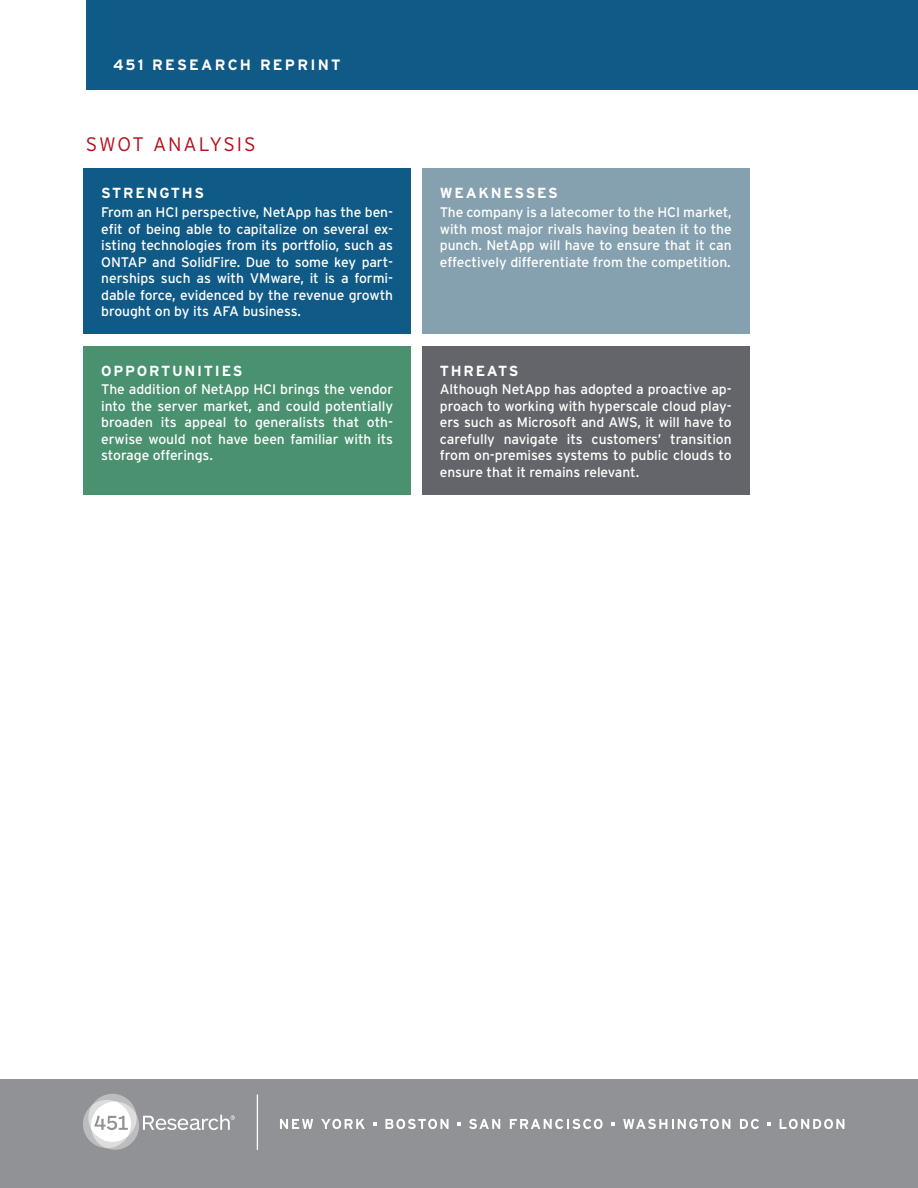
<style>
.page{position:relative;width:918px;height:1188px;background:#fff}
.page>*{position:absolute;margin:0;border:0;box-sizing:border-box;transform-origin:0 0}
.SWOT_Hed{font:300 19.5px "Interstate";letter-spacing:.095em;color:#b50e1a}
.Header{font:700 15px "Interstate";letter-spacing:.15em;color:#fff}
.SWOT_Head{font:700 14.7px "Interstate";letter-spacing:.12em;color:#fff}
.SWOT_Body{font:13.8px/16.5px "Interstate";letter-spacing:-.005em;color:#fff;text-align:justify}
</style>
<div class="page">
<div style="left:0;top:1080px;width:918px;height:108px;background:#919295"></div>
<hr style="left:257px;top:1094px;width:1px;height:56px;background:#fff">
<svg style="left:83px;top:1094px;width:152px;height:56px"></svg>
<svg style="left:280px;top:1119px;width:33px;height:10px"></svg>
<svg style="left:321px;top:1119px;width:44px;height:10px"></svg>
<svg style="left:385px;top:1119px;width:64px;height:10px"></svg>
<svg style="left:469px;top:1119px;width:31px;height:10px"></svg>
<svg style="left:510px;top:1119px;width:93px;height:10px"></svg>
<svg style="left:623px;top:1119px;width:107px;height:10px"></svg>
<svg style="left:740px;top:1119px;width:19px;height:10px"></svg>
<svg style="left:780px;top:1119px;width:64px;height:10px"></svg>
<svg style="left:373px;top:1122px;width:4px;height:4px"></svg>
<svg style="left:457px;top:1122px;width:4px;height:4px"></svg>
<svg style="left:611px;top:1122px;width:4px;height:4px"></svg>
<svg style="left:768px;top:1122px;width:3px;height:4px"></svg>
<div style="left:86px;top:0;width:832px;height:90px;background:#0f5a86"></div>
<div style="left:83px;top:169px;width:328px;height:165px;background:#0f5a86"></div>
<div style="left:422px;top:169px;width:328px;height:165px;background:#85a0af"></div>
<div style="left:83px;top:346px;width:328px;height:149px;background:#49916f"></div>
<div style="left:422px;top:346px;width:328px;height:149px;background:#63656a"></div>
<p class="Header" style="left:113px;top:55px;width:229px">451 RESEARCH REPRINT</p>
<p class="SWOT_Hed" style="left:86px;top:132px;width:171px">SWOT ANALYSIS</p>
<p class="SWOT_Head" style="left:101px;top:184px;width:105px">STRENGTHS</p>
<p class="SWOT_Body" style="left:101px;top:204px;width:293px">From an HCI perspective, NetApp has the ben&shy;efit of being able to capitalize on several ex&shy;isting technologies from its portfolio, such as ONTAP and SolidFire. Due to some key part&shy;nerships such as with VMware, it is a formi&shy;dable force, evidenced by the revenue growth brought on by its AFA business.</p>
<p class="SWOT_Head" style="left:101px;top:361px;width:143px">OPPORTUNITIES</p>
<p class="SWOT_Body" style="left:101px;top:381px;width:293px">The addition of NetApp HCI brings the vendor into the server market, and could potentially broaden its appeal to generalists that oth&shy;erwise would not have been familiar with its storage offerings.</p>
<p class="SWOT_Head" style="left:440px;top:184px;width:119px">WEAKNESSES</p>
<p class="SWOT_Body" style="left:440px;top:204px;width:293px">The company is a latecomer to the HCI market, with most major rivals having beaten it to the punch. NetApp will have to ensure that it can effectively differentiate from the competition.</p>
<p class="SWOT_Head" style="left:440px;top:361px;width:80px">THREATS</p>
<p class="SWOT_Body" style="left:440px;top:381px;width:293px">Although NetApp has adopted a proactive ap&shy;proach to working with hyperscale cloud play&shy;ers such as Microsoft and AWS, it will have to carefully navigate its customers’ transition from on-premises systems to public clouds to ensure that it remains relevant.</p>
</div>
